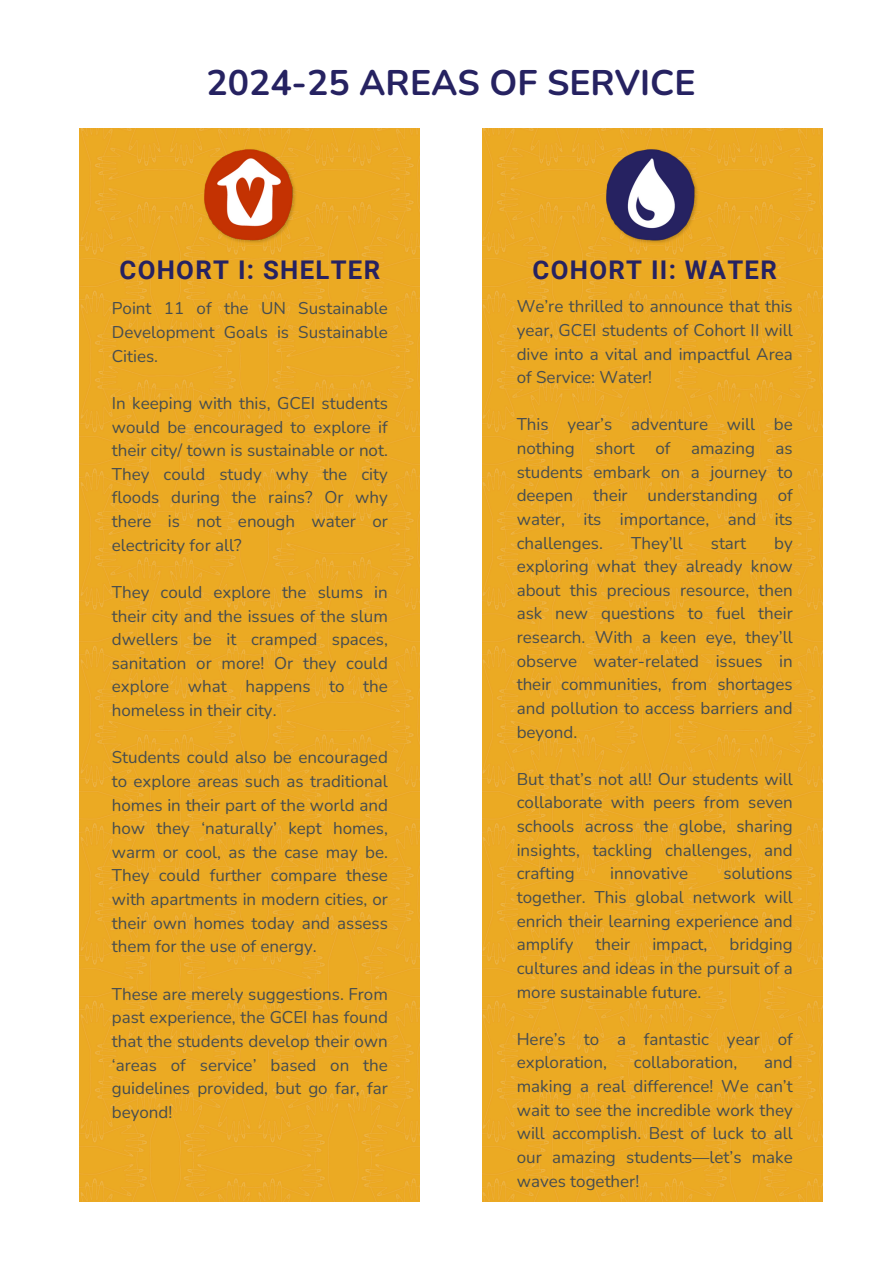
<style>
.page{position:relative;width:893px;height:1263px;background:#fff}
.page>*{position:absolute;margin:0;border:0;box-sizing:border-box;transform-origin:0 0}
.t1{font:700 35.47px "Nunito";color:#262261}
.t2{font:700 25.72px "Roboto";letter-spacing:.05em;color:#262261}
.t3{font:16.95px/23.6px "Nunito";color:#464d50;text-align:justify}
</style>
<div class="page">
<img style="left:80px;top:129px;width:340px;height:1072px">
<img style="left:482px;top:129px;width:340px;height:1072px">
<img style="left:603px;top:146px;width:98px;height:100px">
<img style="left:201px;top:146px;width:98px;height:100px">
<p class="t1" style="left:206px;top:59px;width:491px">2024-25 AREAS OF SERVICE</p>
<p class="t2" style="left:120px;top:255px;width:262px">COHORT I: SHELTER</p>
<p class="t2" style="left:532px;top:255px;width:246px">COHORT II: WATER</p>
<p class="t3" style="left:517px;top:295px;width:277px">We’re thrilled to announce that this year, GCEI students of Cohort II will dive into a vital and impactful Area of Service: Water!</p>
<p class="t3" style="left:517px;top:413px;width:277px">This year’s adventure will be nothing short of amazing as students embark on a journey to deepen their understanding of water, its importance, and its challenges.</p>
<h2 class="t3" style="left:112px;top:297px;width:277px">Point 11 of the UN Sustainable Development Goals is Sustainable Cities.</h2>
<p class="t3" style="left:112px;top:391px;width:277px">In keeping with this, GCEI students would be encouraged to explore if their city/ town is sustainable or not.<br>They could study why the city floods during the rains? Or why there is not enough water or electricity for all?</p>
<p class="t3" style="left:112px;top:580px;width:277px">They could explore the slums in their city and the issues of the slum dwellers be it cramped spaces, sanitation or more! Or they could explore what happens to the homeless in their city.</p>
<p class="t3" style="left:112px;top:746px;width:277px">Students could also be encouraged to explore areas such as traditional homes in their part of the world and how they ‘naturally’ kept homes, warm or cool, as the case may be.<br>They could further compare these with apartments in modern cities, or their own homes today and assess them for the use of energy.</p>
<p class="t3" style="left:112px;top:982px;width:277px">These are merely suggestions. From past experience, the GCEI has found that the students develop their own ‘areas of service’ based on the guidelines provided, but go far, far beyond!</p>
<p class="t3" style="left:517px;top:531px;width:277px;text-indent:257px">by exploring what they already know about this precious resource, then ask new questions to fuel their research. With a keen eye, they’ll observe water-related issues in their communities, from shortages and pollution to access barriers and beyond.</p>
<p class="t3" style="left:517px;top:767px;width:277px">But that’s not all! Our students will collaborate with peers from seven schools across the globe, sharing insights, tackling challenges, and crafting</p>
<p class="t3" style="left:631px;top:531px;width:53px">They’ll</p>
<p class="t3" style="left:711px;top:531px;width:37px">start</p>
<p class="t3" style="left:517px;top:862px;width:277px;text-indent:207px">solutions together. This global network will enrich their learning experience and amplify</p>
<p class="t3" style="left:610px;top:862px;width:80px">innovative</p>
<p class="t3" style="left:517px;top:933px;width:277px;text-indent:213px">bridging cultures and ideas in the pursuit of a more sustainable future.</p>
<p class="t3" style="left:517px;top:1027px;width:277px">Here’s to a fantastic year of exploration,</p>
<p class="t3" style="left:595px;top:933px;width:36px">their</p>
<p class="t3" style="left:652px;top:933px;width:57px">impact,</p>
<p class="t3" style="left:517px;top:1051px;width:277px;text-indent:247px">and making a real difference! We can’t wait to see the incredible work they will accomplish. Best of luck to all our amazing students—let’s make waves together!</p>
<p class="t3" style="left:634px;top:1051px;width:105px">collaboration,</p>
</div>
